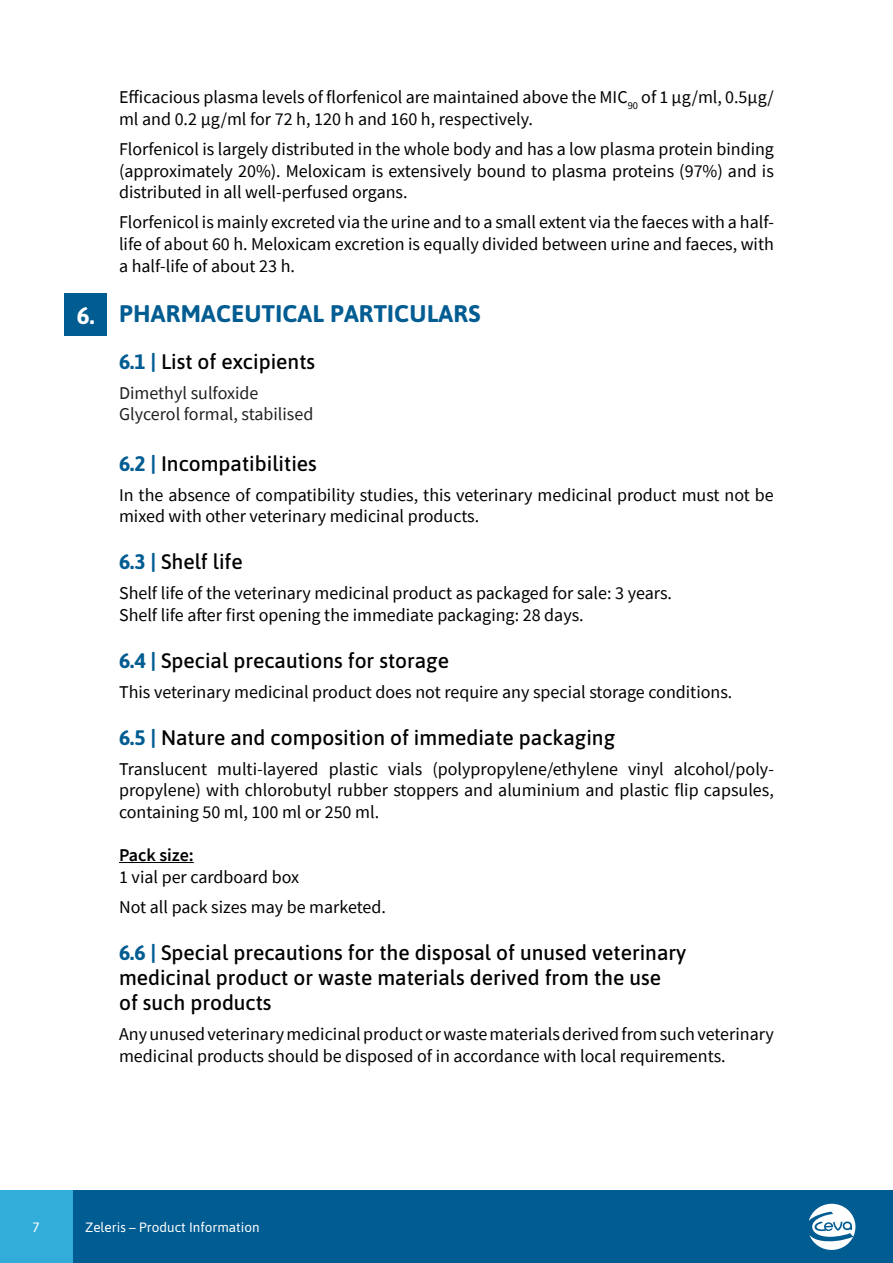
<style>
.page{position:relative;width:893px;height:1263px;background:#fff}
.page>*{position:absolute;margin:0;border:0;box-sizing:border-box;transform-origin:0 0}
.t1{font:700 24px "Asap";letter-spacing:.01em;color:#015c92}
.t2{font:700 24px "Asap";color:#fff}
.t3{font:500 21px/25.2px "Asap";color:#000001}
.t4{font:18px/21.6px "Source Sans Pro";color:#000001}
.t5{font:18px/21.6px "Source Sans Pro";color:#231f20}
.t6{font:600 18px "Source Sans Pro";color:#000001}
.t7{font:13.5px "Asap";color:#fff}
.s1{font-weight:700;color:#015c92}
</style>
<div class="page">
<div style="left:0;top:1191px;width:893px;height:72px;background:#015c92"></div>
<div style="left:0;top:1191px;width:72px;height:72px;background:#32add9"></div>
<svg style="left:809px;top:1203px;width:47px;height:47px"></svg>
<hr style="left:119px;top:862px;width:75px;height:1px;background:#000001">
<div style="left:64px;top:294px;width:43px;height:42px;background:#015c92"></div>
<h1 class="t2" style="left:77px;top:299px;width:19px">6.</h1>
<p class="t4" style="left:119px;top:87px;width:656px">Efficacious plasma levels of florfenicol are maintained above the MIC<sub>90</sub> of 1 µg/ml, 0.5µg/ ml and 0.2 µg/ml for 72 h, 120 h and 160 h, respectively.</p>
<p class="t4" style="left:119px;top:138px;width:656px;text-align:justify">Florfenicol is largely distributed in the whole body and has a low plasma protein binding (approximately 20%). Meloxicam is extensively bound to plasma proteins (97%) and is distributed in all well-perfused organs.</p>
<p class="t4" style="left:119px;top:212px;width:656px;text-align:justify">Florfenicol is mainly excreted via the urine and to a small extent via the faeces with a half&shy;life of about 60 h. Meloxicam excretion is equally divided between urine and faeces, with a half-life of about 23 h.</p>
<h1 class="t1" style="left:119px;top:297px;width:363px">PHARMACEUTICAL PARTICULARS</h1>
<p class="t3" style="left:119px;top:347px;width:198px"><span class="s1">6.1 |</span> List of excipients</p>
<p class="t5" style="left:119px;top:382px;width:196px">Dimethyl sulfoxide<br>Glycerol formal, stabilised</p>
<p class="t3" style="left:119px;top:450px;width:199px"><span class="s1">6.2 |</span> Incompatibilities</p>
<p class="t4" style="left:119px;top:484px;width:656px">In the absence of compatibility studies, this veterinary medicinal product must not be mixed with other veterinary medicinal products.</p>
<p class="t3" style="left:119px;top:548px;width:125px"><span class="s1">6.3 |</span> Shelf life</p>
<p class="t4" style="left:119px;top:582px;width:554px">Shelf life of the veterinary medicinal product as packaged for sale: 3 years.<br>Shelf life after first opening the immediate packaging: 28 days.</p>
<p class="t3" style="left:119px;top:647px;width:331px"><span class="s1">6.4 |</span> Special precautions for storage</p>
<p class="t4" style="left:119px;top:681px;width:615px">This veterinary medicinal product does not require any special storage conditions.</p>
<p class="t3" style="left:119px;top:724px;width:498px"><span class="s1">6.5 |</span> Nature and composition of immediate packaging</p>
<p class="t4" style="left:119px;top:758px;width:656px;text-align:justify">Translucent multi-layered plastic vials (polypropylene/ethylene vinyl alcohol/poly&shy;propylene) with chlorobutyl rubber stoppers and aluminium and plastic flip capsules, containing 50 ml, 100 ml or 250 ml.</p>
<p class="t6" style="left:119px;top:843px;width:76px">Pack size:</p>
<p class="t4" style="left:119px;top:861px;width:268px;line-height:30.2px">1 vial per cardboard box<br>Not all pack sizes may be marketed.</p>
<p class="t3" style="left:119px;top:939px;width:569px"><span class="s1">6.6 |</span> Special precautions for the disposal of unused veterinary medicinal product or waste materials derived from the use<br>of such products</p>
<p class="t4" style="left:119px;top:1023px;width:656px">Any unused veterinary medicinal product or waste materials derived from such veterinary medicinal products should be disposed of in accordance with local requirements.</p>
<p class="t7" style="left:33px;top:1217px;width:9px">7</p>
<p class="t7" style="left:85px;top:1218px;width:176px">Zeleris – Product Information</p>
</div>
